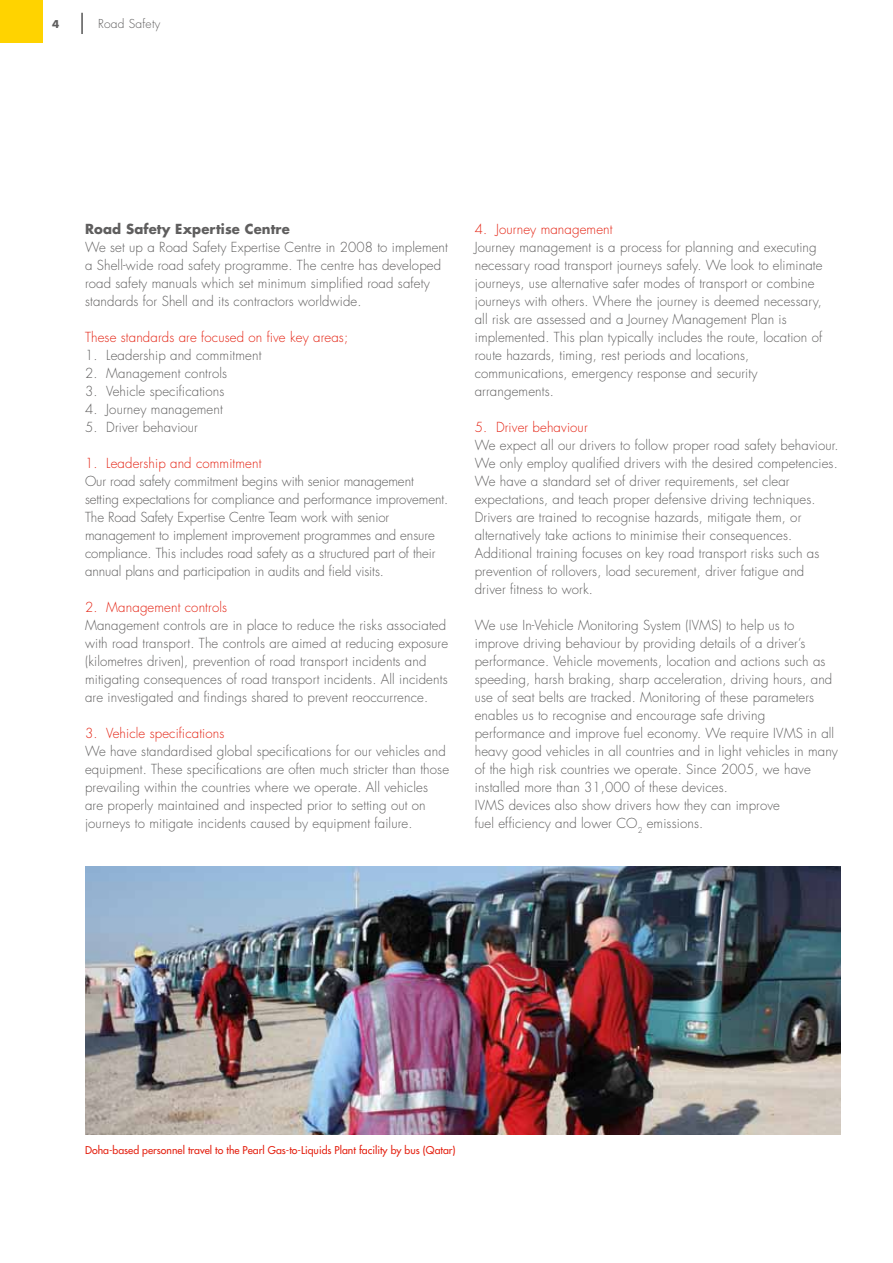
<style>
.page{position:relative;width:893px;height:1263px;background:#fff}
.page>*{position:absolute;margin:0;border:0;box-sizing:border-box;transform-origin:0 0}
.t1{font:300 13.5px/18px "Futura Std";letter-spacing:.01em;color:#5f5e5e}
.t2{font:300 13.5px "Futura Std";letter-spacing:.01em;color:#e42313}
.t3{font:700 13.5px "Futura Std";letter-spacing:.01em;color:#5f5e5e}
.t4{font:300 12px "Futura Std";letter-spacing:.02em;color:#5f5e5e}
.t5{font:500 10.5px "Futura Std";color:#e42313}
.t6{font:700 10.5px "Futura Std";color:#5f5e5e}
</style>
<div class="page">
<div style="left:0;top:0;width:43px;height:43px;background:#ffd300"></div>
<svg style="left:82px;top:13px;width:1px;height:21px"></svg>
<img style="left:85px;top:866px;width:755px;height:268px">
<p class="t6" style="left:52px;top:17px;width:9px">4</p>
<p class="t4" style="left:98px;top:17px;width:64px">Road Safety</p>
<p class="t3" style="left:85px;top:220px;width:206px">Road Safety Expertise Centre</p>
<p class="t1" style="left:85px;top:238px;width:364px">We set up a Road Safety Expertise Centre in 2008 to implement a Shell-wide road safety programme. The centre has developed road safety manuals which set minimum simplified road safety standards for Shell and its contractors worldwide.</p>
<p class="t2" style="left:85px;top:329px;width:265px">These standards are focused on five key areas;</p>
<p class="t1" style="left:85px;top:346px;width:178px">1. Leadership and commitment</p>
<p class="t1" style="left:85px;top:364px;width:144px">2. Management controls</p>
<p class="t1" style="left:85px;top:382px;width:141px">3. Vehicle specifications</p>
<p class="t1" style="left:85px;top:400px;width:139px">4. Journey management</p>
<p class="t1" style="left:85px;top:418px;width:114px">5. Driver behaviour</p>
<p class="t2" style="left:85px;top:455px;width:178px">1. Leadership and commitment</p>
<p class="t1" style="left:85px;top:472px;width:365px">Our road safety commitment begins with senior management setting expectations for compliance and performance improvement.<br>The Road Safety Expertise Centre Team work with senior management to implement improvement programmes and ensure compliance. This includes road safety as a structured part of their annual plans and participation in audits and field visits.</p>
<p class="t2" style="left:85px;top:599px;width:144px">2. Management controls</p>
<p class="t1" style="left:85px;top:616px;width:365px">Management controls are in place to reduce the risks associated with road transport. The controls are aimed at reducing exposure (kilometres driven), prevention of road transport incidents and mitigating consequences of road transport incidents. All incidents are investigated and findings shared to prevent reoccurrence.</p>
<p class="t2" style="left:85px;top:725px;width:141px">3. Vehicle specifications</p>
<p class="t1" style="left:85px;top:742px;width:366px">We have standardised global specifications for our vehicles and equipment. These specifications are often much stricter than those prevailing within the countries where we operate. All vehicles are properly maintained and inspected prior to setting out on journeys to mitigate incidents caused by equipment failure.</p>
<p class="t2" style="left:475px;top:221px;width:139px">4. Journey management</p>
<p class="t1" style="left:475px;top:238px;width:349px">Journey management is a process for planning and executing necessary road transport journeys safely. We look to eliminate journeys, use alternative safer modes of transport or combine journeys with others. Where the journey is deemed necessary, all risk are assessed and a Journey Management Plan is implemented. This plan typically includes the route, location of route hazards, timing, rest periods and locations, communications, emergency response and security arrangements.</p>
<p class="t2" style="left:475px;top:419px;width:114px">5. Driver behaviour</p>
<p class="t1" style="left:475px;top:436px;width:365px">We expect all our drivers to follow proper road safety behaviour.<br>We only employ qualified drivers with the desired competencies.<br>We have a standard set of driver requirements, set clear expectations, and teach proper defensive driving techniques.<br>Drivers are trained to recognise hazards, mitigate them, or alternatively take actions to minimise their consequences.<br>Additional training focuses on key road transport risks such as prevention of rollovers, load securement, driver fatigue and driver fitness to work.</p>
<p class="t1" style="left:475px;top:616px;width:365px">We use In-Vehicle Monitoring System (IVMS) to help us to improve driving behaviour by providing details of a driver’s performance. Vehicle movements, location and actions such as speeding, harsh braking, sharp acceleration, driving hours, and use of seat belts are tracked. Monitoring of these parameters enables us to recognise and encourage safe driving performance and improve fuel economy. We require IVMS in all heavy good vehicles in all countries and in light vehicles in many of the high risk countries we operate. Since 2005, we have installed more than 31,000 of these devices.<br>IVMS devices also show drivers how they can improve<br>fuel efficiency and lower CO<sub>2</sub> emissions.</p>
<p class="t5" style="left:85px;top:1143px;width:372px">Doha-based personnel travel to the Pearl Gas-to-Liquids Plant facility by bus (Qatar)</p>
</div>
